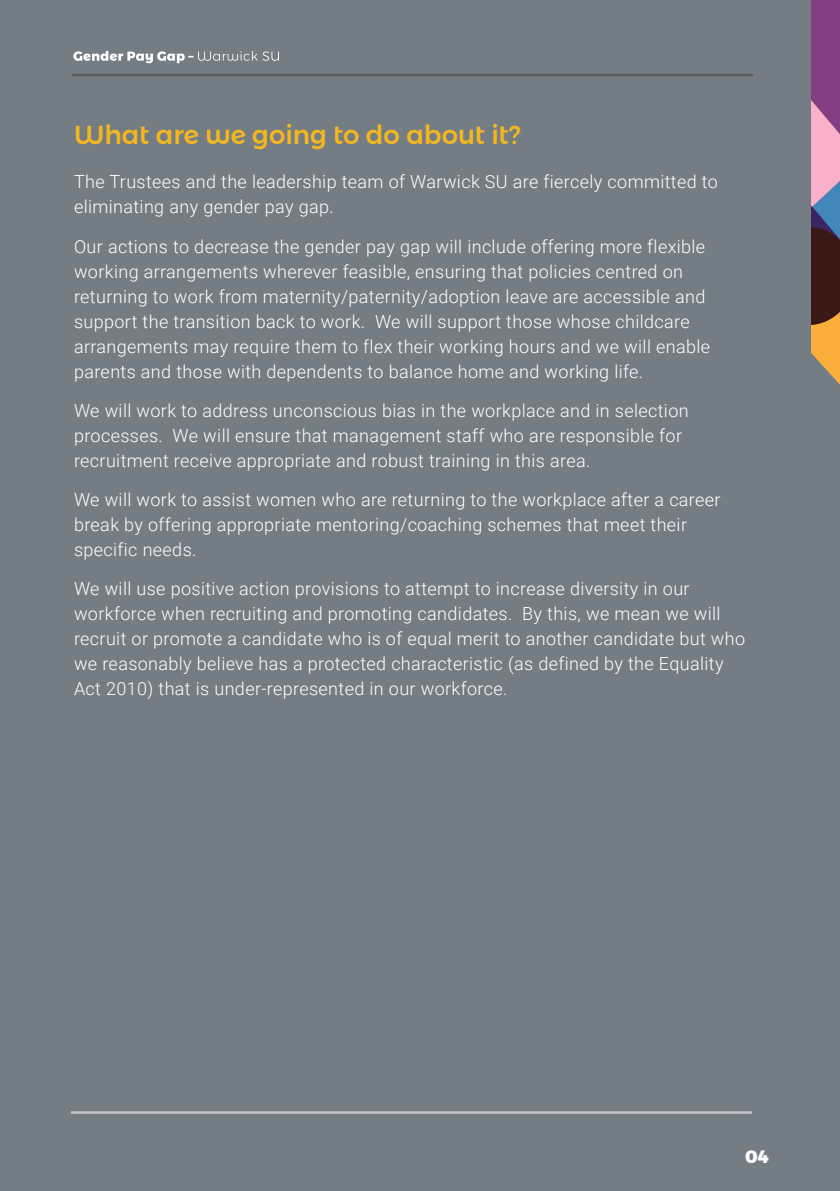
<style>
.page{position:relative;width:840px;height:1191px;background:#fff}
.page>*{position:absolute;margin:0;border:0;box-sizing:border-box;transform-origin:0 0}
.Body{font:500 26px "Montserrat Alternates";color:#f4b720}
.Body-2{font:300 18px/25px "Roboto";letter-spacing:.02em;color:#fff}
.Page{font:800 18px "Montserrat Alternates";color:#fff}
</style>
<div class="page">
<div style="left:0;top:0;width:839px;height:1191px;background:#747d84"></div>
<hr style="left:71px;top:1111px;width:680px;height:2px;background:#c3c5c8">
<svg style="left:73px;top:51px;width:206px;height:12px"></svg>
<hr style="left:72px;top:74px;width:680px;height:2px;background:#5b5c61">
<svg style="left:811px;top:0;width:28px;height:384px;background:#926171"></svg>
<p class="Body" style="left:74px;top:115px;width:448px">What are we going to do about it?</p>
<p class="Body-2" style="left:74px;top:169px;width:645px">The Trustees and the leadership team of Warwick SU are fiercely committed to eliminating any gender pay gap.</p>
<p class="Body-2" style="left:74px;top:233px;width:637px">Our actions to decrease the gender pay gap will include offering more flexible working arrangements wherever feasible, ensuring that policies centred on returning to work from maternity/paternity/adoption leave are accessible and support the transition back to work. We will support those whose childcare arrangements may require them to flex their working hours and we will enable parents and those with dependents to balance home and working life.</p>
<p class="Body-2" style="left:74px;top:397px;width:615px">We will work to address unconscious bias in the workplace and in selection processes. We will ensure that management staff who are responsible for recruitment receive appropriate and robust training in this area.</p>
<p class="Body-2" style="left:74px;top:486px;width:647px">We will work to assist women who are returning to the workplace after a career break by offering appropriate mentoring/coaching schemes that meet their specific needs.</p>
<p class="Body-2" style="left:74px;top:576px;width:672px">We will use positive action provisions to attempt to increase diversity in our workforce when recruiting and promoting candidates. By this, we mean we will recruit or promote a candidate who is of equal merit to another candidate but who we reasonably believe has a protected characteristic (as defined by the Equality Act 2010) that is under-represented in our workforce.</p>
<p class="Page" style="left:744px;top:1141px;width:25px">04</p>
</div>
